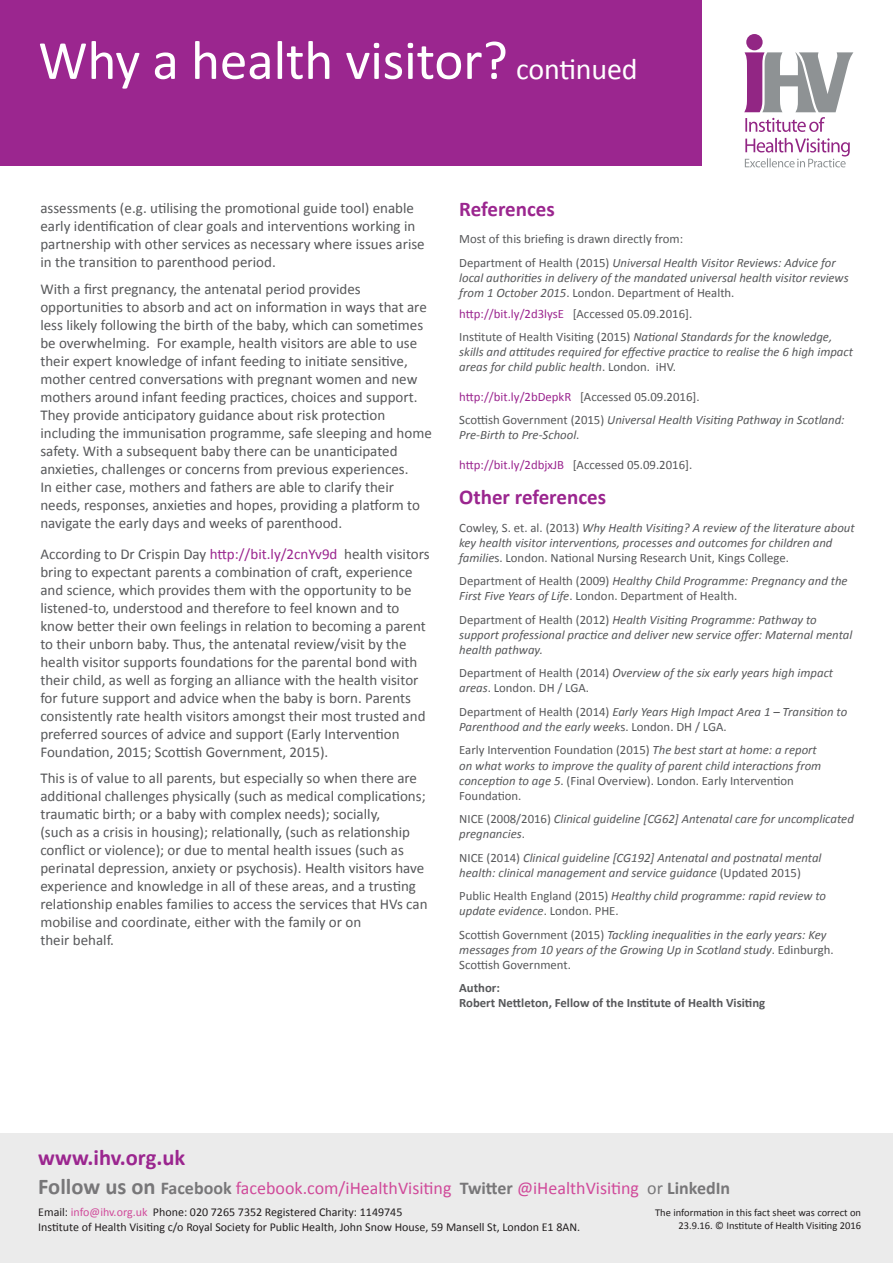
<style>
.page{position:relative;width:893px;height:1263px;background:#fff}
.page>*{position:absolute;margin:0;border:0;box-sizing:border-box;transform-origin:0 0}
.ii_upper_title_in_wh{font:55.5px "Calibri";letter-spacing:-.005em;color:#fff}
.t1{font:700 22.5px "Calibri";color:#9b268f}
.ii_sub_title_pink{font:700 21px "Calibri";color:#9b268f}
.t2{font:18px "Calibri";color:#d04a9a}
.ii_body_text_REG_gre{font:15px/18px "Calibri";color:#57585a}
.ii_body_text_REG_gre-2{font:italic 12.75px/15px "Calibri";color:#57585a}
.ii_body_text_REG_gre-3{font:12.75px "Calibri";color:#9b268f}
.ii_body_text_REG_gre-4{font:700 12.75px/15px "Calibri";color:#57585a}
.ii_body_text_REG_gre-5{font:12.75px "Calibri";color:#57585a}
.t3{font:12px "Calibri";color:#231f20}
.t4{font:10.5px/13.5px "Calibri";color:#231f20;text-align:right}
.s1{font-size:30px}
.s2{color:#9b268f}
.s3{font-style:normal}
.s4{color:#57585a}
.s5{font-weight:700;font-size:22.5px;color:#787779}
.s6{font-weight:700;color:#787779}
.s7{color:#787779}
.s8{color:#d04a9a}
</style>
<div class="page">
<div style="left:0;top:0;width:702px;height:166px;background:#9b268f"></div>
<svg style="left:745px;top:138px;width:105px;height:29px"></svg>
<div style="left:746px;top:34px;width:17px;height:16px;background:#922684;border-radius:50%"></div>
<svg style="left:744px;top:52px;width:109px;height:80px"></svg>
<div style="left:0;top:1133px;width:893px;height:130px;background:#ebebeb"></div>
<p class="ii_upper_title_in_wh" style="left:38px;top:25px;width:601px">Why a health visitor? <span class="s1">continued</span></p>
<p class="ii_body_text_REG_gre" style="left:40px;top:199px;width:386px">assessments (e.g. utilising the promotional guide tool) enable early identification of clear goals and interventions working in partnership with other services as necessary where issues arise in the transition to parenthood period.</p>
<p class="ii_body_text_REG_gre" style="left:40px;top:280px;width:393px">With a first pregnancy, the antenatal period provides opportunities to absorb and act on information in ways that are less likely following the birth of the baby, which can sometimes be overwhelming. For example, health visitors are able to use their expert knowledge of infant feeding to initiate sensitive, mother centred conversations with pregnant women and new mothers around infant feeding practices, choices and support.<br>They provide anticipatory guidance about risk protection including the immunisation programme, safe sleeping and home safety. With a subsequent baby there can be unanticipated anxieties, challenges or concerns from previous experiences.<br>In either case, mothers and fathers are able to clarify their needs, responses, anxieties and hopes, providing a platform to navigate the early days and weeks of parenthood.</p>
<p class="ii_body_text_REG_gre" style="left:40px;top:545px;width:391px">According to Dr Crispin Day <span class="s2">http://bit.ly/2cnYv9d</span> health visitors bring to expectant parents a combination of craft, experience and science, which provides them with the opportunity to be listened-to, understood and therefore to feel known and to know better their own feelings in relation to becoming a parent to their unborn baby. Thus, the antenatal review/visit by the health visitor supports foundations for the parental bond with their child, as well as forging an alliance with the health visitor for future support and advice when the baby is born. Parents consistently rate health visitors amongst their most trusted and preferred sources of advice and support (Early Intervention Foundation, 2015; Scottish Government, 2015).</p>
<p class="ii_body_text_REG_gre" style="left:40px;top:769px;width:389px">This is of value to all parents, but especially so when there are additional challenges physically (such as medical complications; traumatic birth; or a baby with complex needs); socially,<br>(such as a crisis in housing); relationally, (such as relationship conflict or violence); or due to mental health issues (such as perinatal depression, anxiety or psychosis). Health visitors have experience and knowledge in all of these areas, and a trusting relationship enables families to access the services that HVs can mobilise and coordinate, either with the family or on<br>their behalf.</p>
<p class="ii_sub_title_pink" style="left:459px;top:195px;width:97px">References</p>
<p class="ii_body_text_REG_gre-5" style="left:459px;top:231px;width:225px">Most of this briefing is drawn directly from:</p>
<p class="ii_body_text_REG_gre-2" style="left:459px;top:255px;width:391px"><span class="s3">Department of Health (2015)</span> Universal Health Visitor Reviews: Advice for local authorities in delivery of the mandated universal health visitor reviews from 1 October 2015<span class="s3">. London. Department of Health.</span></p>
<p class="ii_body_text_REG_gre-3" style="left:459px;top:306px;width:235px">http://bit.ly/2d3lysE <span class="s4">[Accessed 05.09.2016].</span></p>
<p class="ii_body_text_REG_gre-2" style="left:459px;top:329px;width:395px"><span class="s3">Institute of Health Visiting (2015)</span> National Standards for the knowledge, skills and attitudes required for effective practice to realise the 6 high impact areas for child public health<span class="s3">. London. iHV.</span></p>
<p class="ii_body_text_REG_gre-3" style="left:459px;top:389px;width:242px">http://bit.ly/2bDepkR <span class="s4">[Accessed 05.09.2016].</span></p>
<p class="ii_body_text_REG_gre-2" style="left:459px;top:412px;width:387px"><span class="s3">Scottish Government (2015)</span> Universal Health Visiting Pathway in Scotland:<br>Pre-Birth to Pre-School<span class="s3">.</span></p>
<p class="ii_body_text_REG_gre-3" style="left:459px;top:457px;width:235px">http://bit.ly/2dbjxJB <span class="s4">[Accessed 05.09.2016].</span></p>
<p class="ii_sub_title_pink" style="left:459px;top:484px;width:148px">Other references</p>
<p class="ii_body_text_REG_gre-2" style="left:459px;top:520px;width:397px"><span class="s3">Cowley, S. et. al. (2013)</span> Why Health Visiting? A review of the literature about key health visitor interventions, processes and outcomes for children and familie<span class="s3">s. London. National Nursing Research Unit, Kings College.</span></p>
<p class="ii_body_text_REG_gre-2" style="left:459px;top:573px;width:390px"><span class="s3">Department of Health (2009)</span> Healthy Child Programme: Pregnancy and the<br>First Five Years of Life<span class="s3">. London. Department of Health.</span></p>
<p class="ii_body_text_REG_gre-2" style="left:459px;top:612px;width:395px"><span class="s3">Department of Health (2012)</span> Health Visiting Programme: Pathway to support professional practice and deliver new service offer: Maternal mental health pathway.</p>
<p class="ii_body_text_REG_gre-2" style="left:459px;top:665px;width:375px"><span class="s3">Department of Health (2014)</span> Overview of the six early years high impact areas<span class="s3">. London. DH / LGA.</span></p>
<p class="ii_body_text_REG_gre-2" style="left:459px;top:704px;width:390px"><span class="s3">Department of Health (2014)</span> Early Years High Impact Area 1 – Transition to<br>Parenthood and the early week<span class="s3">s. London. DH / LGA.</span></p>
<p class="ii_body_text_REG_gre-2" style="left:459px;top:742px;width:364px"><span class="s3">Early Intervention Foundation (2015)</span> The best start at home: a report on what works to improve the quality of parent child interactions from conception to age 5<span class="s3">. (Final Overview). London. Early Intervention Foundation.</span></p>
<p class="ii_body_text_REG_gre-2" style="left:459px;top:811px;width:396px"><span class="s3">NICE (2008/2016)</span> Clinical guideline [CG62] Antenatal care for uncomplicated pregnancies<span class="s3">.</span></p>
<p class="ii_body_text_REG_gre-2" style="left:459px;top:849px;width:364px"><span class="s3">NICE (2014)</span> Clinical guideline [CG192] Antenatal and postnatal mental health: clinical management and service guidance <span class="s3">(Updated 2015)</span></p>
<p class="ii_body_text_REG_gre-2" style="left:459px;top:888px;width:368px"><span class="s3">Public Health England (2015)</span> Healthy child programme: rapid review to update evidence<span class="s3">. London. PHE.</span></p>
<p class="ii_body_text_REG_gre-2" style="left:459px;top:926px;width:376px"><span class="s3">Scottish Government (2015)</span> Tackling inequalities in the early years: Key messages from 10 years of the Growing Up in Scotland study<span class="s3">. Edinburgh.<br>Scottish Government.</span></p>
<p class="ii_body_text_REG_gre-4" style="left:459px;top:980px;width:308px">Author:<br>Robert Nettleton, Fellow of the Institute of Health Visiting</p>
<p class="t1" style="left:38px;top:1143px;width:148px">www.ihv.org.uk</p>
<p class="t2" style="left:38px;top:1176px;width:693px"><span class="s5">Follow us on</span> <span class="s6">Facebook</span> facebook.com/iHealthVisiting <span class="s6">Twitter</span> @iHealthVisiting <span class="s7">or</span> <span class="s6">LinkedIn</span></p>
<p class="t3" style="left:38px;top:1204px;width:366px">Email: <span class="s8">info@ihv.org.uk</span> Phone: 020 7265 7352 Registered Charity: 1149745</p>
<p class="t3" style="left:38px;top:1219px;width:543px">Institute of Health Visiting c/o Royal Society for Public Health, John Snow House, 59 Mansell St, London E1 8AN.</p>
<p class="t4" style="left:655px;top:1205px;width:207px">The information in this fact sheet was correct on<br>23.9.16. © Institute of Health Visiting 2016</p>
</div>
